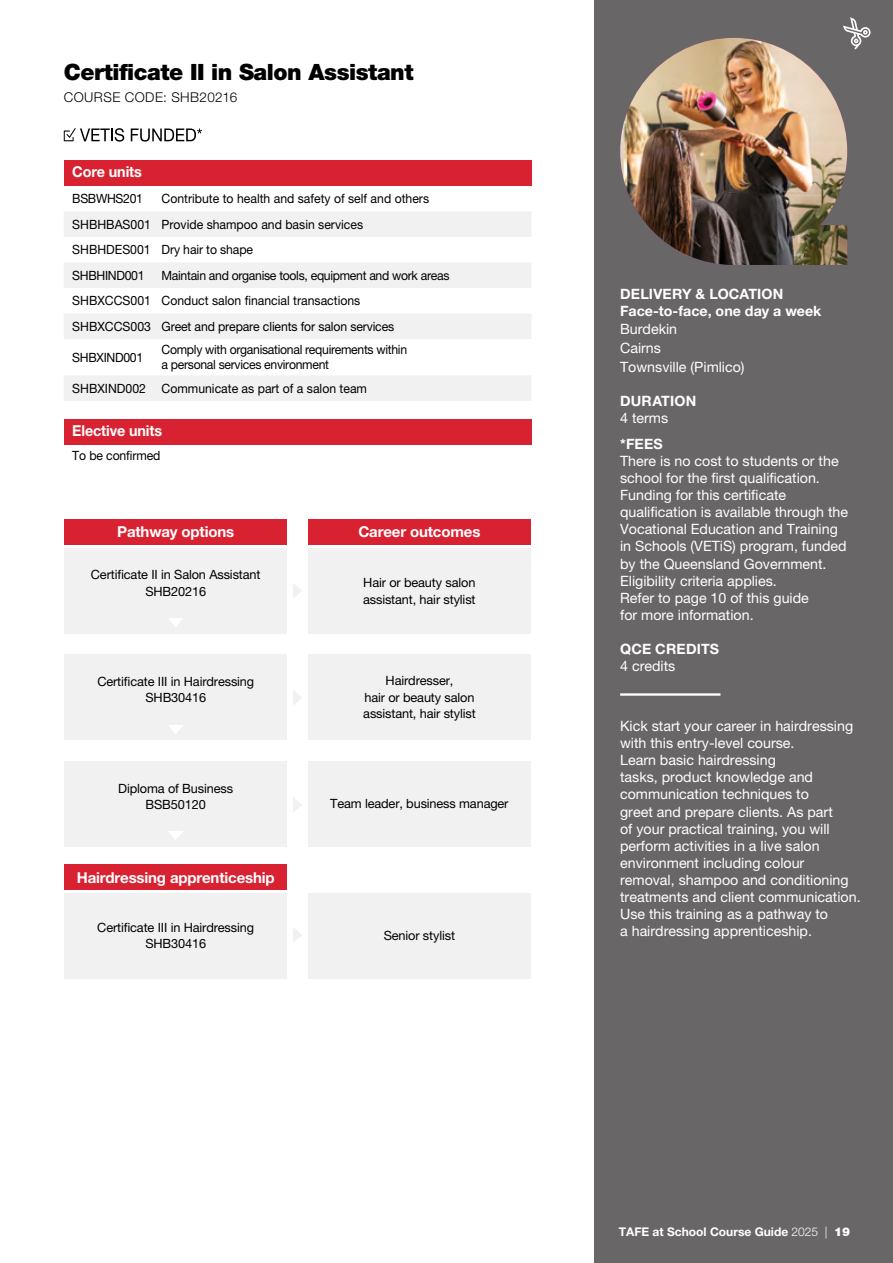
<style>
.page{position:relative;width:893px;height:1263px;background:#fff}
.page>*{position:absolute;margin:0;border:0;box-sizing:border-box;transform-origin:0 0}
.t1{font:900 22.5px "Helvetica Neue LT Pro";letter-spacing:-.02em;color:#000}
.t2{font:700 15px "Helvetica Neue LT Pro";letter-spacing:-.01em;color:#fff}
.t3{font:700 15px "Helvetica Neue LT Pro";letter-spacing:-.01em;color:#fff;scale:.96 1}
.t4{font:14.25px/17.1px "Helvetica Neue LT Pro";color:#fff}
.t5{font:700 14.25px/17.1px "Helvetica Neue LT Pro";letter-spacing:.005em;color:#fff}
.t6{font:300 13.5px "Helvetica Neue LT Pro";letter-spacing:.035em;color:#000}
.t7{font:12.75px/25.5px "Helvetica Neue LT Pro";letter-spacing:-.01em;color:#000;scale:.96 1}
.t8{font:12.75px/16.5px "Helvetica Neue LT Pro";letter-spacing:-.01em;color:#000;text-align:center}
.t9{font:700 12px "Helvetica Neue LT Pro";color:#fff}
.s1{font-weight:300}
.s2{font-weight:900}
</style>
<div class="page">
<div style="left:595px;top:0;width:298px;height:1263px;background:#696668"></div>
<hr style="left:620px;top:693px;width:100px;height:3px;background:#fff">
<img style="left:620px;top:38px;width:227px;height:227px">
<svg style="left:131px;top:129px;width:71px;height:13px"></svg>
<svg style="left:64px;top:128px;width:60px;height:14px"></svg>
<div style="left:64px;top:160px;width:467px;height:26px;background:#d82231"></div>
<svg style="left:64px;top:212px;width:467px;height:189px;fill:#f1f1f2"></svg>
<div style="left:64px;top:420px;width:467px;height:25px;background:#d82231"></div>
<div style="left:64px;top:548px;width:223px;height:85px;background:#f1f1f2"></div>
<div style="left:308px;top:548px;width:223px;height:85px;background:#f1f1f2"></div>
<div style="left:65px;top:655px;width:222px;height:85px;background:#f1f1f2"></div>
<div style="left:308px;top:655px;width:223px;height:85px;background:#f1f1f2"></div>
<div style="left:64px;top:761px;width:223px;height:86px;background:#f1f1f2"></div>
<div style="left:308px;top:761px;width:223px;height:86px;background:#f1f1f2"></div>
<div style="left:64px;top:519px;width:223px;height:25px;background:#d82231"></div>
<svg style="left:169px;top:618px;width:14px;height:9px"></svg>
<svg style="left:169px;top:725px;width:14px;height:9px"></svg>
<svg style="left:169px;top:831px;width:14px;height:9px"></svg>
<div style="left:308px;top:519px;width:223px;height:25px;background:#d82231"></div>
<svg style="left:293px;top:584px;width:9px;height:14px"></svg>
<svg style="left:293px;top:690px;width:9px;height:15px"></svg>
<svg style="left:293px;top:798px;width:9px;height:14px"></svg>
<svg style="left:293px;top:928px;width:9px;height:14px"></svg>
<div style="left:64px;top:893px;width:223px;height:85px;background:#f1f1f2"></div>
<div style="left:308px;top:893px;width:223px;height:85px;background:#f1f1f2"></div>
<div style="left:64px;top:865px;width:223px;height:25px;background:#d82231"></div>
<svg style="left:842px;top:17px;width:29px;height:33px"></svg>
<h1 class="t1" style="left:64px;top:58px;width:351px">Certificate II in Salon Assistant</h1>
<p class="t6" style="left:64px;top:89px;width:175px">COURSE CODE: SHB20216</p>
<p class="t3" style="left:72px;top:162px;width:74px">Core units</p>
<p class="t7" style="left:72px;top:186px;width:75px">BSBWHS201</p>
<p class="t7" style="left:72px;top:186px;width:373px;text-indent:89px">Contribute to health and safety of self and others SHBHBAS001 Provide shampoo and basin services SHBHDES001 Dry hair to shape<br>SHBHIND001</p>
<p class="t7" style="left:72px;top:262px;width:394px;text-indent:89px">Maintain and organise tools, equipment and work areas<br>SHBXCCS001 Conduct salon financial transactions<br>SHBXCCS003 Greet and prepare clients for salon services</p>
<p class="t7" style="left:72px;top:344px;width:75px">SHBXIND001</p>
<p class="t7" style="left:162px;top:342px;width:257px;line-height:15.3px">Comply with organisational requirements within a personal services environment</p>
<p class="t7" style="left:72px;top:375px;width:308px">SHBXIND002 Communicate as part of a salon team</p>
<p class="t3" style="left:72px;top:422px;width:95px">Elective units</p>
<p class="t7" style="left:72px;top:443px;width:93px">To be confirmed</p>
<p class="t2" style="left:358px;top:522px;width:124px">Career outcomes</p>
<p class="t2" style="left:117px;top:522px;width:119px">Pathway options</p>
<p class="t8" style="left:91px;top:566px;width:171px">Certificate II in Salon Assistant<br>SHB20216</p>
<p class="t8" style="left:363px;top:574px;width:114px;text-align:left">Hair or beauty salon assistant, hair stylist</p>
<p class="t8" style="left:97px;top:673px;width:158px">Certificate III in Hairdressing<br>SHB30416</p>
<p class="t8" style="left:363px;top:672px;width:114px">Hairdresser,<br>hair or beauty salon assistant, hair stylist</p>
<p class="t8" style="left:118px;top:780px;width:116px">Diploma of Business<br>BSB50120</p>
<p class="t2" style="left:77px;top:868px;width:199px">Hairdressing apprenticeship</p>
<p class="t8" style="left:330px;top:795px;width:180px">Team leader, business manager</p>
<p class="t8" style="left:97px;top:919px;width:158px">Certificate III in Hairdressing<br>SHB30416</p>
<p class="t8" style="left:384px;top:927px;width:73px">Senior stylist</p>
<p class="t5" style="left:620px;top:285px;width:203px">DELIVERY &amp; LOCATION<br>Face-to-face, one day a week</p>
<p class="t4" style="left:620px;top:319px;width:126px;line-height:19.2px">Burdekin<br>Cairns<br>Townsville (Pimlico)</p>
<p class="t5" style="left:620px;top:392px;width:78px">DURATION</p>
<p class="t4" style="left:620px;top:409px;width:50px">4 terms</p>
<p class="t5" style="left:620px;top:435px;width:44px">*FEES</p>
<p class="t4" style="left:620px;top:452px;width:230px">There is no cost to students or the school for the first qualification.<br>Funding for this certificate qualification is available through the<br>Vocational Education and Training in Schools (VETiS) program, funded by the Queensland Government.<br>Eligibility criteria applies.<br>Refer to page 10 of this guide<br>for more information.</p>
<p class="t5" style="left:620px;top:640px;width:101px">QCE CREDITS</p>
<p class="t4" style="left:620px;top:657px;width:57px">4 credits</p>
<p class="t4" style="left:620px;top:717px;width:242px">Kick start your career in hairdressing with this entry-level course.<br>Learn basic hairdressing<br>tasks, product knowledge and communication techniques to<br>greet and prepare clients. As part<br>of your practical training, you will perform activities in a live salon environment including colour removal, shampoo and conditioning treatments and client communication.<br>Use this training as a pathway to<br>a hairdressing apprenticeship.</p>
<p class="t9" style="left:619px;top:1224px;width:233px">TAFE at School Course Guide <span class="s1">2025 |</span> <span class="s2">19</span></p>
</div>
